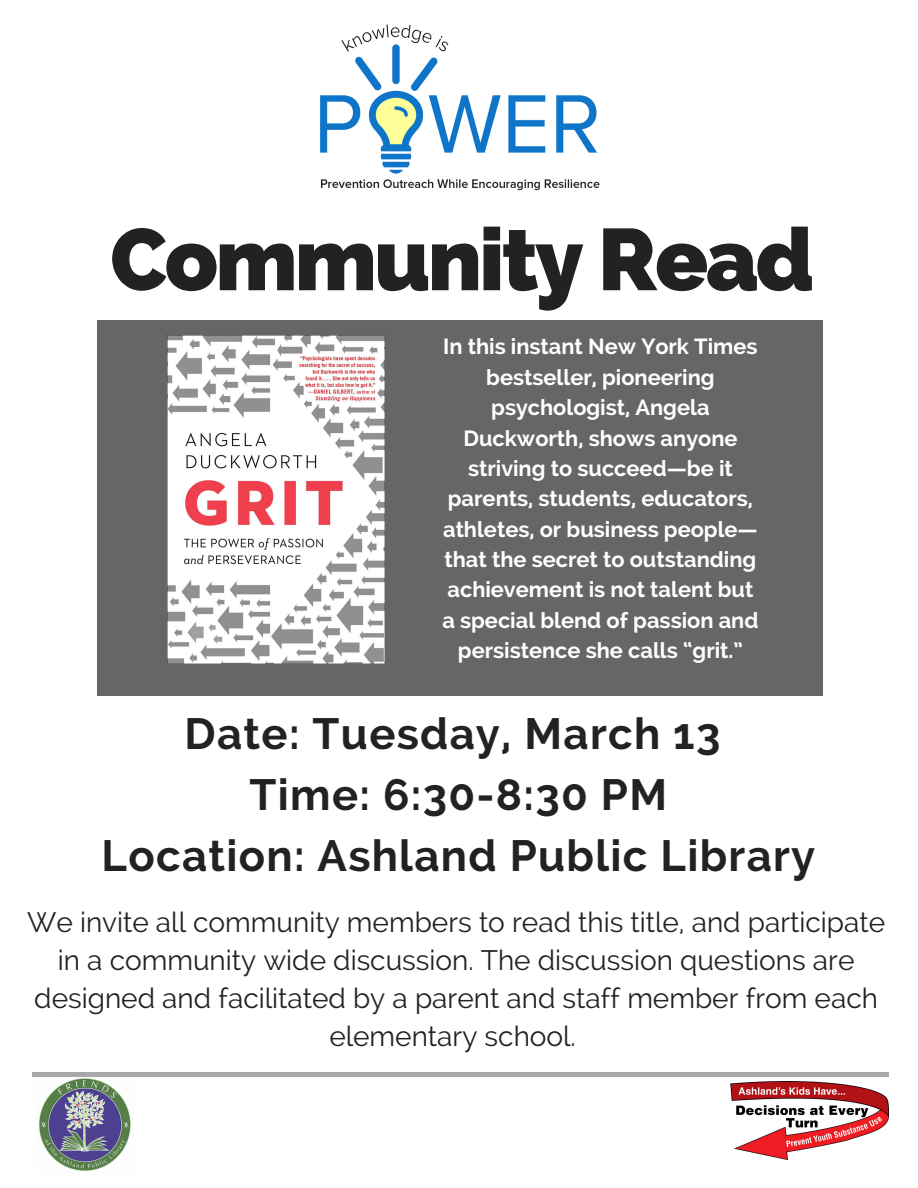
<style>
.page{position:relative;width:918px;height:1188px;background:#fff}
.page>*{position:absolute;margin:0;border:0;box-sizing:border-box;transform-origin:0 0}
.t1{font:800 87.15px "Raleway";letter-spacing:-.03em;color:#222}
.t2{font:700 43.65px/60.8px "Raleway";letter-spacing:.03em;color:#222;text-align:center}
.t3{font:28.05px/38.2px "Raleway";color:#222;text-align:center}
.t4{font:700 21.75px/30.3px "Raleway";color:#fff;text-align:center}
</style>
<div class="page">
<img style="left:38px;top:1078px;width:93px;height:93px">
<div style="left:33px;top:1072px;width:856px;height:5px;background:#a8a8a8"></div>
<img style="left:730px;top:1081px;width:159px;height:79px">
<img style="left:320px;top:24px;width:280px;height:166px">
<div style="left:97px;top:321px;width:725px;height:375px;background:#666"></div>
<img style="left:168px;top:335px;width:217px;height:329px">
<h1 class="t1" style="left:110px;top:208px;width:705px">Community Read</h1>
<p class="t4" style="left:442px;top:332px;width:318px">In this instant New York Times bestseller, pioneering psychologist, Angela<br>Duckworth, shows anyone striving to succeed—be it parents, students, educators, athletes, or business people— that the secret to outstanding achievement is not talent but a special blend of passion and persistence she calls “grit.”</p>
<h2 class="t2" style="left:102px;top:703px;width:715px">Date: Tuesday, March 13<br>Time: 6:30-8:30 PM<br>Location: Ashland Public Library</h2>
<p class="t3" style="left:27px;top:902px;width:859px">We invite all community members to read this title, and participate in a community wide discussion. The discussion questions are designed and facilitated by a parent and staff member from each elementary school.</p>
</div>
